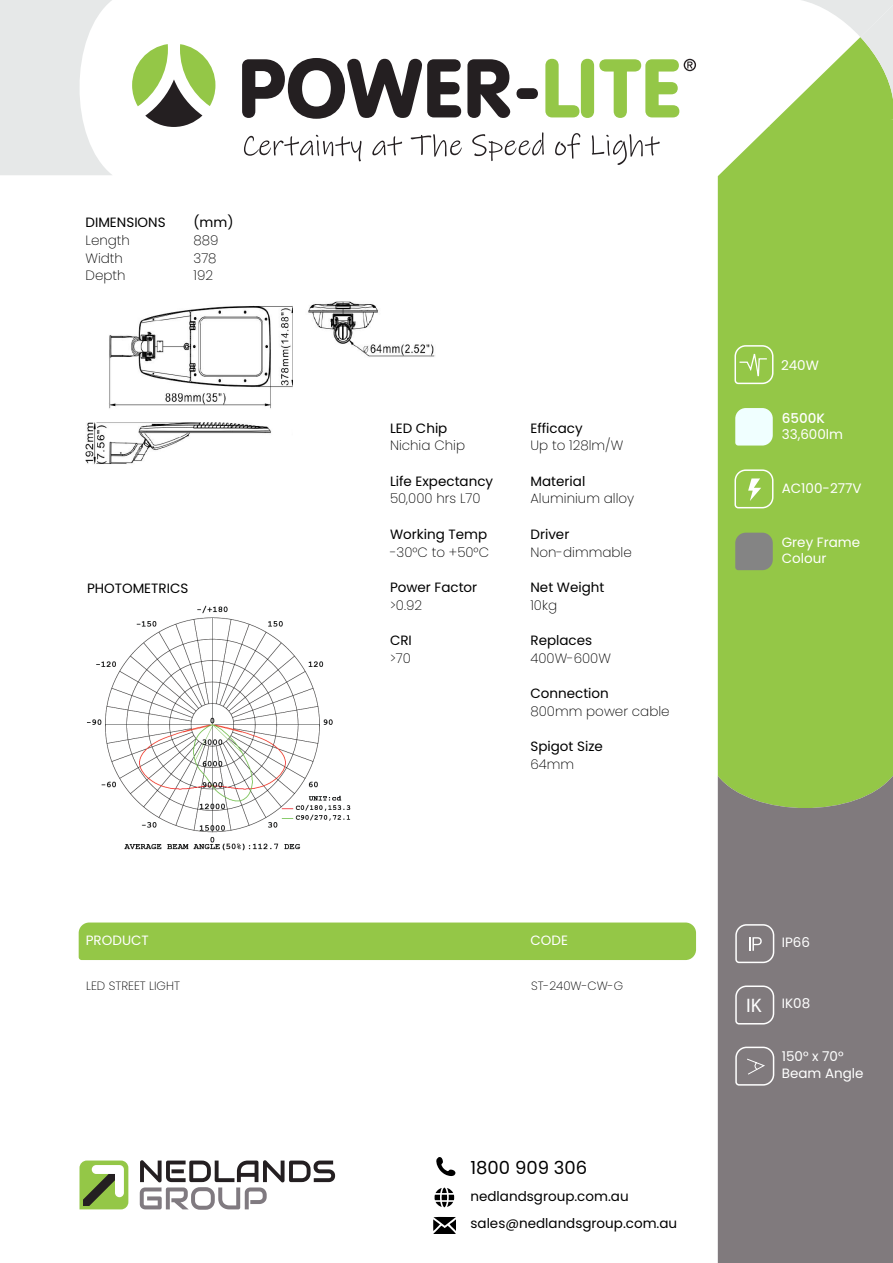
<style>
.page{position:relative;width:893px;height:1263px;background:#fff}
.page>*{position:absolute;margin:0;border:0;box-sizing:border-box;transform-origin:0 0}
.t1{font:19.65px "Myriad Pro";color:#fff}
.t2{font:18px "Poppins";color:#000}
.t3{font:13.5px/27.5px "Poppins";color:#000}
.t4{font:200 13.5px "Poppins";color:#000}
.t5{font:13.5px/16.2px "Poppins";color:#fff}
.t6{font:500 13.5px "Poppins";color:#fff}
.t7{font:200 12px "Poppins";color:#000}
</style>
<div class="page">
<svg style="left:132px;top:44px;width:83px;height:83px"></svg>
<svg style="left:242px;top:58px;width:219px;height:61px"></svg>
<svg style="left:467px;top:59px;width:43px;height:59px"></svg>
<div style="left:516px;top:88px;width:22px;height:11px;background:#241f21;border-radius:5px"></div>
<svg style="left:545px;top:59px;width:34px;height:58px"></svg>
<div style="left:581px;top:59px;width:13px;height:59px;background:#94c747;border-radius:7px"></div>
<svg style="left:599px;top:59px;width:97px;height:59px"></svg>
<svg style="left:244px;top:135px;width:117px;height:26px"></svg>
<svg style="left:372px;top:136px;width:30px;height:20px"></svg>
<svg style="left:411px;top:134px;width:51px;height:23px"></svg>
<svg style="left:472px;top:132px;width:72px;height:29px"></svg>
<svg style="left:555px;top:133px;width:25px;height:26px"></svg>
<svg style="left:592px;top:134px;width:68px;height:31px"></svg>
<svg style="left:79px;top:1160px;width:49px;height:49px"></svg>
<svg style="left:140px;top:1160px;width:195px;height:50px"></svg>
<div style="left:718px;top:127px;width:175px;height:649px;background:#94c747"></div>
<div style="left:718px;top:776px;width:175px;height:487px;background:#807a7d"></div>
<svg style="left:768px;top:0;width:125px;height:127px"></svg>
<svg style="left:0;top:0;width:112px;height:175px"></svg>
<svg style="left:434px;top:1187px;width:21px;height:21px"></svg>
<svg style="left:436px;top:1157px;width:19px;height:19px"></svg>
<svg style="left:433px;top:1217px;width:22px;height:17px"></svg>
<div style="left:79px;top:922px;width:617px;height:38px;background:#94c747"></div>
<svg style="left:734px;top:923px;width:42px;height:163px;background:#8d888a"></svg>
<svg style="left:734px;top:344px;width:40px;height:44px;background:#a6d066"></svg>
<svg style="left:735px;top:408px;width:38px;height:37px"></svg>
<svg style="left:734px;top:469px;width:40px;height:40px;background:#a9d26c"></svg>
<svg style="left:735px;top:533px;width:38px;height:37px"></svg>
<img style="left:85px;top:306px;width:208px;height:158px">
<img style="left:308px;top:301px;width:127px;height:56px">
<img style="left:87px;top:605px;width:264px;height:246px">
<p class="t3" style="left:86px;top:209px;width:82px">DIMENSIONS</p>
<p class="t3" style="left:194px;top:209px;width:42px">(mm)</p>
<p class="t4" style="left:86px;top:232px;width:46px">Length</p>
<p class="t4" style="left:194px;top:232px;width:27px">889</p>
<p class="t4" style="left:86px;top:250px;width:39px">Width</p>
<p class="t4" style="left:194px;top:250px;width:25px">378</p>
<p class="t4" style="left:86px;top:268px;width:42px">Depth</p>
<p class="t4" style="left:194px;top:268px;width:21px">192</p>
<p class="t3" style="left:87px;top:575px;width:103px">PHOTOMETRICS</p>
<p class="t3" style="left:390px;top:414px;width:59px">LED Chip</p>
<p class="t4" style="left:390px;top:438px;width:77px">Nichia Chip</p>
<p class="t3" style="left:390px;top:467px;width:105px">Life Expectancy</p>
<p class="t4" style="left:390px;top:491px;width:92px">50,000 hrs L70</p>
<p class="t3" style="left:390px;top:520px;width:99px">Working Temp</p>
<p class="t4" style="left:390px;top:544px;width:101px">-30°C to +50°C</p>
<p class="t3" style="left:390px;top:573px;width:89px">Power Factor</p>
<p class="t4" style="left:390px;top:597px;width:34px">&gt;0.92</p>
<p class="t3" style="left:390px;top:627px;width:23px">CRI</p>
<p class="t4" style="left:390px;top:650px;width:23px">&gt;70</p>
<p class="t3" style="left:530px;top:414px;width:54px">Efficacy</p>
<p class="t4" style="left:530px;top:438px;width:94px">Up to 128lm/W</p>
<p class="t3" style="left:530px;top:467px;width:56px">Material</p>
<p class="t4" style="left:530px;top:491px;width:105px">Aluminium alloy</p>
<p class="t3" style="left:530px;top:520px;width:40px">Driver</p>
<p class="t4" style="left:530px;top:544px;width:103px">Non-dimmable</p>
<p class="t3" style="left:530px;top:573px;width:75px">Net Weight</p>
<p class="t4" style="left:530px;top:597px;width:28px">10kg</p>
<p class="t3" style="left:530px;top:627px;width:63px">Replaces</p>
<p class="t4" style="left:530px;top:650px;width:82px">400W-600W</p>
<p class="t3" style="left:530px;top:680px;width:80px">Connection</p>
<p class="t4" style="left:530px;top:703px;width:141px">800mm power cable</p>
<p class="t3" style="left:530px;top:733px;width:74px">Spigot Size</p>
<p class="t4" style="left:530px;top:756px;width:45px">64mm</p>
<p class="t5" style="left:86px;top:933px;width:65px">PRODUCT</p>
<p class="t5" style="left:530px;top:933px;width:39px">CODE</p>
<p class="t7" style="left:86px;top:978px;width:95px">LED STREET LIGHT</p>
<p class="t7" style="left:531px;top:978px;width:94px">ST-240W-CW-G</p>
<h2 class="t2" style="left:470px;top:1157px;width:118px">1800 909 306</h2>
<p class="t3" style="left:470px;top:1182px;width:208px">nedlandsgroup.com.au sales@nedlandsgroup.com.au</p>
<p class="t5" style="left:781px;top:357px;width:39px">240W</p>
<p class="t6" style="left:782px;top:410px;width:45px">6500K</p>
<p class="t5" style="left:782px;top:426px;width:63px">33,600lm</p>
<p class="t5" style="left:782px;top:480px;width:81px">AC100-277V</p>
<p class="t5" style="left:782px;top:534px;width:80px">Grey Frame<br>Colour</p>
<h1 class="t1" style="left:746px;top:993px;width:17px">IK</h1>
<p class="t5" style="left:782px;top:934px;width:30px">IP66</p>
<p class="t5" style="left:782px;top:995px;width:30px">IK08</p>
<p class="t5" style="left:782px;top:1049px;width:83px">150° x 70°<br>Beam Angle</p>
</div>
